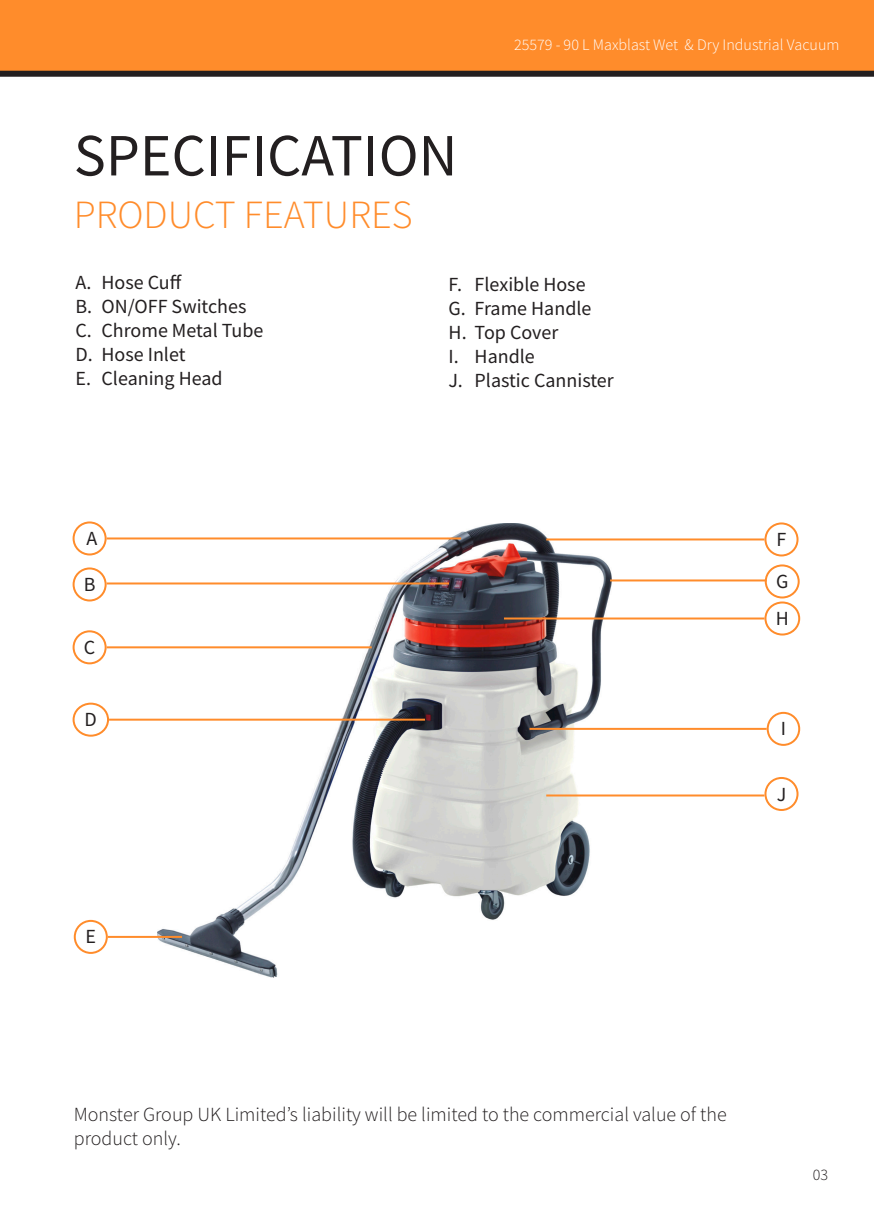
<style>
.page{position:relative;width:874px;height:1225px;background:#fff}
.page>*{position:absolute;margin:0;border:0;box-sizing:border-box;transform-origin:0 0}
.t1{font:60px "Source Sans Pro";color:#231f20}
.t2{font:300 40px "Source Sans Pro";color:#ff8c2b}
.t3{font:20px "Source Sans Pro";color:#231f20}
.t4{font:300 20px/24px "Source Sans Pro";color:#231f20}
.t5{font:300 16px "Source Sans Pro";color:#fff}
.t6{font:300 16px "Source Sans Pro";color:#231f20}
</style>
<div class="page">
<img style="left:157px;top:524px;width:454px;height:453px">
<div style="left:0;top:0;width:873px;height:74px;background:#ff8c2b"></div>
<div style="left:0;top:71px;width:873px;height:6px;background:#231f20"></div>
<div style="left:73px;top:521px;width:34px;height:34px;border:2px solid #ff8c2b;border-radius:50%"></div>
<hr style="left:107px;top:537px;width:354px;height:2px;background:#ff8c2b">
<div style="left:73px;top:567px;width:34px;height:34px;border:2px solid #ff8c2b;border-radius:50%"></div>
<hr style="left:107px;top:582px;width:342px;height:2px;background:#ff8c2b">
<div style="left:74px;top:920px;width:34px;height:34px;border:2px solid #ff8c2b;border-radius:50%"></div>
<hr style="left:108px;top:936px;width:74px;height:2px;background:#ff8c2b">
<div style="left:73px;top:702px;width:36px;height:34px;border:2px solid #ff8c2b;border-radius:50%"></div>
<hr style="left:109px;top:718px;width:316px;height:2px;background:#ff8c2b">
<div style="left:764px;top:601px;width:35px;height:34px;border:2px solid #ff8c2b;border-radius:50%"></div>
<hr style="left:503px;top:617px;width:261px;height:2px;background:#ff8c2b">
<div style="left:766px;top:712px;width:33px;height:34px;border:2px solid #ff8c2b;border-radius:50%"></div>
<hr style="left:529px;top:728px;width:237px;height:2px;background:#ff8c2b">
<div style="left:764px;top:777px;width:34px;height:34px;border:2px solid #ff8c2b;border-radius:50%"></div>
<hr style="left:546px;top:794px;width:218px;height:2px;background:#ff8c2b">
<div style="left:73px;top:630px;width:34px;height:34px;border:2px solid #ff8c2b;border-radius:50%"></div>
<hr style="left:107px;top:646px;width:264px;height:2px;background:#ff8c2b">
<div style="left:764px;top:564px;width:35px;height:34px;border:2px solid #ff8c2b;border-radius:50%"></div>
<hr style="left:609px;top:579px;width:157px;height:2px;background:#ff8c2b">
<div style="left:764px;top:522px;width:34px;height:34px;border:2px solid #ff8c2b;border-radius:50%"></div>
<hr style="left:546px;top:538px;width:218px;height:2px;background:#ff8c2b">
<p class="t1" style="left:74px;top:117px;width:385px">SPECIFICATION</p>
<p class="t2" style="left:74px;top:190px;width:340px">PRODUCT FEATURES</p>
<p class="t5" style="left:514px;top:35px;width:327px">25579 - 90 L Maxblast Wet &amp; Dry Industrial Vacuum</p>
<p class="t3" style="left:75px;top:269px;width:108px">A. Hose Cuff</p>
<p class="t3" style="left:75px;top:293px;width:172px">B. ON/OFF Switches</p>
<p class="t3" style="left:75px;top:317px;width:189px">C. Chrome Metal Tube</p>
<p class="t3" style="left:75px;top:341px;width:111px">D. Hose Inlet</p>
<p class="t3" style="left:75px;top:365px;width:148px">E. Cleaning Head</p>
<p class="t3" style="left:86px;top:525px;width:12px">A</p>
<p class="t3" style="left:84px;top:571px;width:13px">B</p>
<p class="t3" style="left:84px;top:634px;width:13px">C</p>
<p class="t3" style="left:85px;top:707px;width:14px">D</p>
<p class="t3" style="left:85px;top:924px;width:12px">E</p>
<p class="t3" style="left:448px;top:272px;width:138px">F. Flexible Hose</p>
<p class="t3" style="left:448px;top:296px;width:144px">G. Frame Handle</p>
<p class="t3" style="left:448px;top:320px;width:111px">H. Top Cover</p>
<p class="t3" style="left:448px;top:344px;width:88px">I. Handle</p>
<p class="t3" style="left:448px;top:368px;width:166px">J. Plastic Cannister</p>
<p class="t3" style="left:776px;top:526px;width:11px">F</p>
<p class="t3" style="left:775px;top:568px;width:14px">G</p>
<p class="t3" style="left:775px;top:605px;width:15px">H</p>
<p class="t3" style="left:780px;top:716px;width:7px">I</p>
<p class="t3" style="left:776px;top:781px;width:11px">J</p>
<p class="t4" style="left:74px;top:1102px;width:654px">Monster Group UK Limited’s liability will be limited to the commercial value of the product only.</p>
<p class="t6" style="left:812px;top:1164px;width:17px">03</p>
</div>
